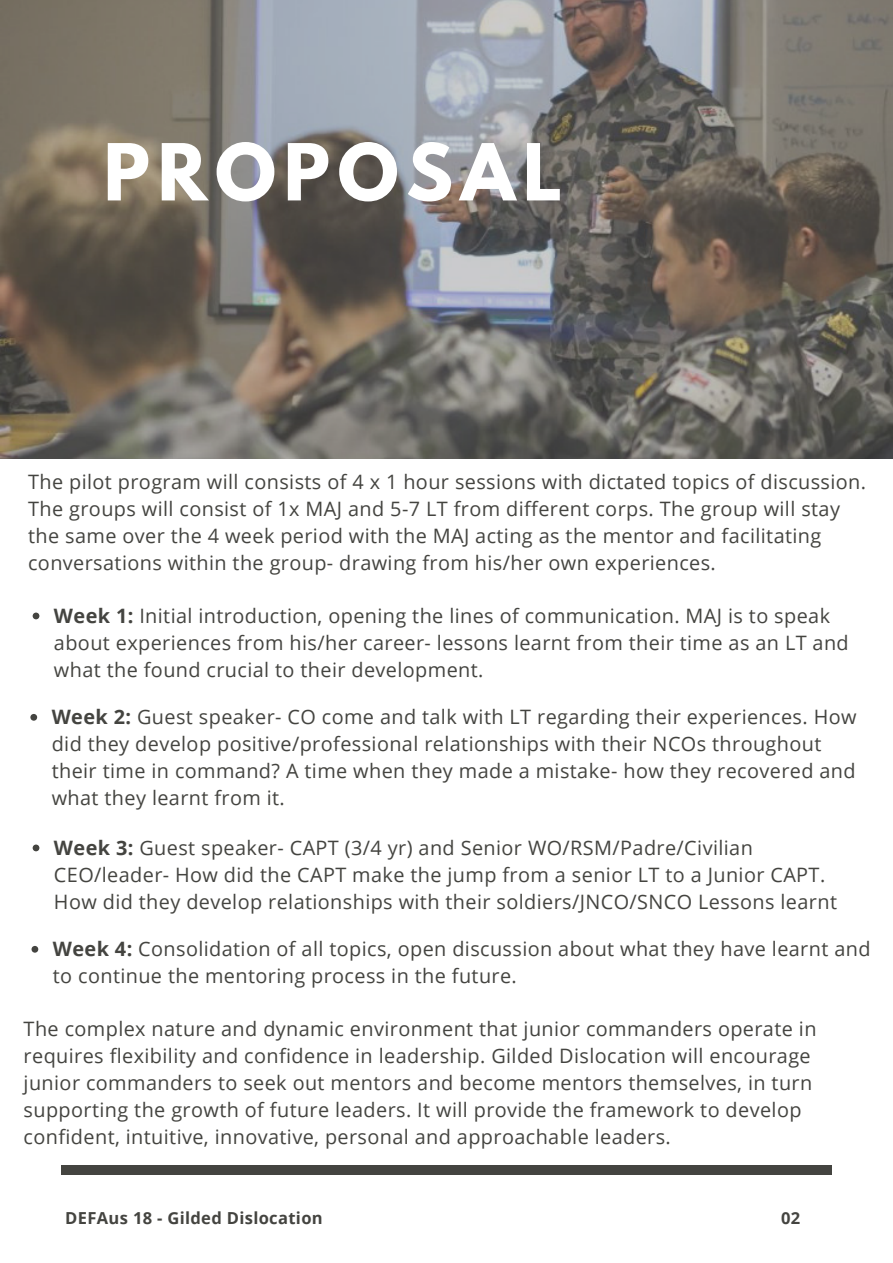
<style>
.page{position:relative;width:893px;height:1263px;background:#fff}
.page>*{position:absolute;margin:0;border:0;box-sizing:border-box;transform-origin:0 0}
.t1{font:700 69.6px "League Spartan";letter-spacing:.11em;color:#fff}
.t2{font:19.8px/27px "Open Sans";letter-spacing:.02em;color:#444440}
.t3{font:700 16.5px "Open Sans";letter-spacing:.02em;color:#444440}
.s1{font-weight:700}
</style>
<div class="page">
<img style="left:0;top:0;width:893px;height:458px">
<div style="left:61px;top:1165px;width:771px;height:9px;background:#444440"></div>
<svg style="left:33px;top:613px;width:6px;height:6px"></svg>
<svg style="left:30px;top:714px;width:7px;height:7px"></svg>
<svg style="left:33px;top:844px;width:6px;height:7px"></svg>
<svg style="left:32px;top:946px;width:6px;height:7px"></svg>
<h1 class="t1" style="left:104px;top:138px;width:460px">PROPOSAL</h1>
<p class="t2" style="left:28px;top:467px;width:839px">The pilot program will consists of 4 x 1 hour sessions with dictated topics of discussion.<br>The groups will consist of 1x MAJ and 5-7 LT from different corps. The group will stay the same over the 4 week period with the MAJ acting as the mentor and facilitating conversations within the group- drawing from his/her own experiences.</p>
<p class="t2" style="left:54px;top:601px;width:796px"><span class="s1">Week 1:</span> Initial introduction, opening the lines of communication. MAJ is to speak about experiences from his/her career- lessons learnt from their time as an LT and what the found crucial to their development.</p>
<p class="t2" style="left:52px;top:703px;width:806px"><span class="s1">Week 2:</span> Guest speaker- CO come and talk with LT regarding their experiences. How did they develop positive/professional relationships with their NCOs throughout their time in command? A time when they made a mistake- how they recovered and what they learnt from it.</p>
<p class="t2" style="left:54px;top:833px;width:784px"><span class="s1">Week 3:</span> Guest speaker- CAPT (3/4 yr) and Senior WO/RSM/Padre/Civilian<br>CEO/leader- How did the CAPT make the jump from a senior LT to a Junior CAPT.<br>How did they develop relationships with their soldiers/JNCO/SNCO Lessons learnt</p>
<p class="t2" style="left:53px;top:935px;width:819px"><span class="s1">Week 4:</span> Consolidation of all topics, open discussion about what they have learnt and to continue the mentoring process in the future.</p>
<p class="t2" style="left:24px;top:1015px;width:794px">The complex nature and dynamic environment that junior commanders operate in requires flexibility and confidence in leadership. Gilded Dislocation will encourage junior commanders to seek out mentors and become mentors themselves, in turn supporting the growth of future leaders. It will provide the framework to develop confident, intuitive, innovative, personal and approachable leaders.</p>
<p class="t3" style="left:65px;top:1206px;width:259px">DEFAus 18 - Gilded Dislocation</p>
<p class="t3" style="left:781px;top:1206px;width:21px">02</p>
</div>
